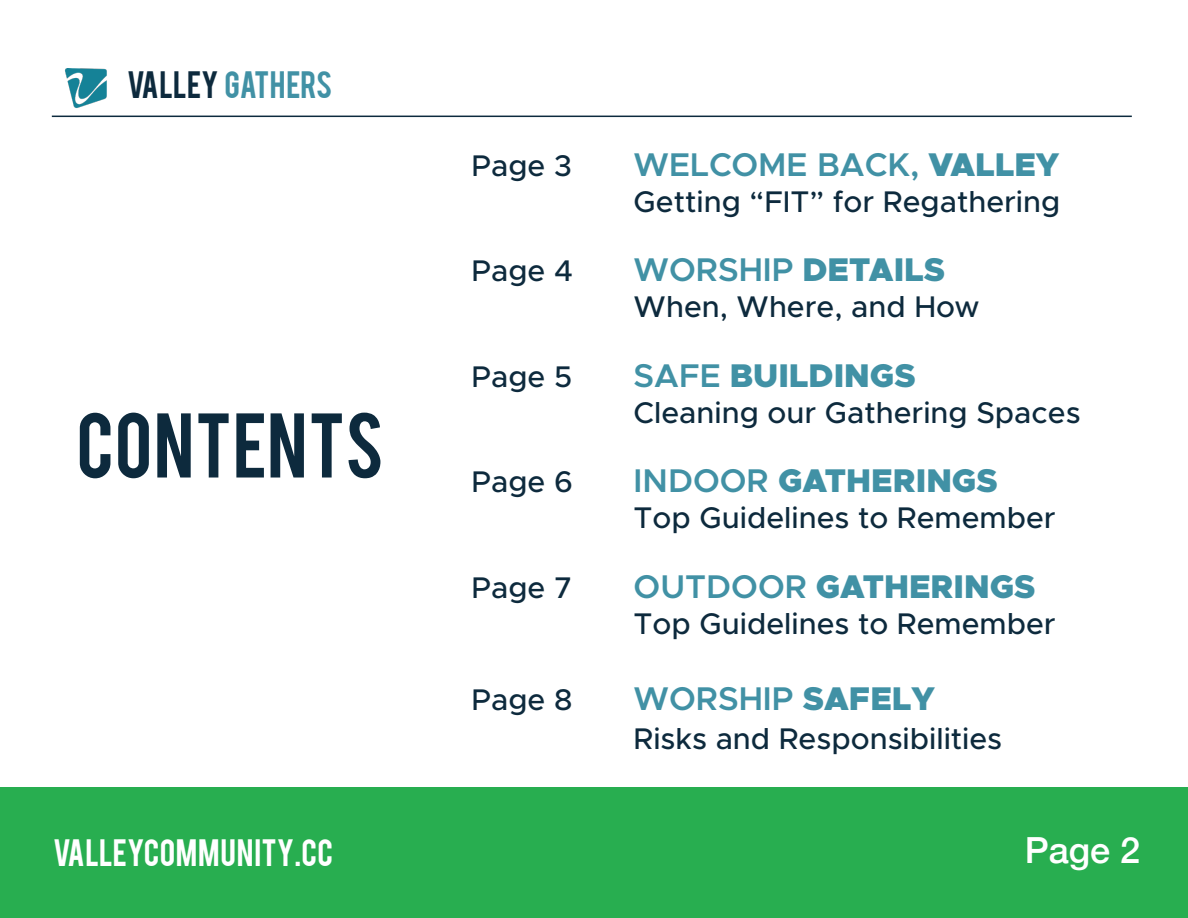
<style>
.page{position:relative;width:1188px;height:918px;background:#fff}
.page>*{position:absolute;margin:0;border:0;box-sizing:border-box;transform-origin:0 0}
.t1{font:72px "Bebas";letter-spacing:.015em;color:#0d2a3d}
.t2{font:500 36px "Helvetica Neue";color:#fff}
.t3{font:900 33px "Metropolis";color:#4191a5}
.t4{font:600 33px "Metropolis";color:#4191a5}
.t5{font:500 30px "Metropolis";color:#0d2a3d}
.t6{font:30px "Bebas";letter-spacing:.015em;color:#fff}
.t7{font:30px "Bebas";color:#4191a5}
.s1{color:#0d2a3d}
.s2{font-weight:900}
.s3{font-weight:600}
</style>
<div class="page">
<div style="left:0;top:787px;width:1188px;height:131px;background:#28ae50"></div>
<hr style="left:52px;top:116px;width:1080px;height:1px;background:#0d2a3d">
<img style="left:65px;top:69px;width:42px;height:39px">
<p class="t7" style="left:127px;top:63px;width:207px"><span class="s1">VALLEY</span> GATHERS</p>
<p class="t1" style="left:76px;top:393px;width:309px">CONTENTS</p>
<p class="t6" style="left:53px;top:831px;width:281px">VALLEYCOMMUNITY.CC</p>
<p class="t5" style="left:472px;top:147px;width:102px">Page 3</p>
<p class="t4" style="left:634px;top:143px;width:427px">WELCOME BACK, <span class="s2">VALLEY</span></p>
<p class="t5" style="left:634px;top:183px;width:428px">Getting “FIT” for Regathering</p>
<p class="t5" style="left:472px;top:252px;width:103px">Page 4</p>
<p class="t4" style="left:634px;top:249px;width:313px">WORSHIP <span class="s2">DETAILS</span></p>
<p class="t5" style="left:634px;top:288px;width:347px">When, Where, and How</p>
<p class="t5" style="left:472px;top:358px;width:102px">Page 5</p>
<p class="t3" style="left:634px;top:354px;width:284px"><span class="s3">SAFE</span> BUILDINGS</p>
<p class="t5" style="left:634px;top:394px;width:448px">Cleaning our Gathering Spaces</p>
<p class="t5" style="left:472px;top:463px;width:103px">Page 6</p>
<p class="t3" style="left:634px;top:460px;width:366px"><span class="s3">INDOOR</span> GATHERINGS</p>
<p class="t5" style="left:634px;top:499px;width:424px">Top Guidelines to Remember</p>
<p class="t5" style="left:472px;top:569px;width:102px">Page 7</p>
<p class="t3" style="left:634px;top:565px;width:403px"><span class="s3">OUTDOOR</span> GATHERINGS</p>
<p class="t5" style="left:634px;top:605px;width:424px">Top Guidelines to Remember</p>
<p class="t5" style="left:472px;top:681px;width:102px">Page 8</p>
<p class="t4" style="left:634px;top:677px;width:303px">WORSHIP <span class="s2">SAFELY</span></p>
<p class="t5" style="left:634px;top:720px;width:370px">Risks and Responsibilities</p>
<p class="t2" style="left:1025px;top:821px;width:117px">Page 2</p>
</div>
